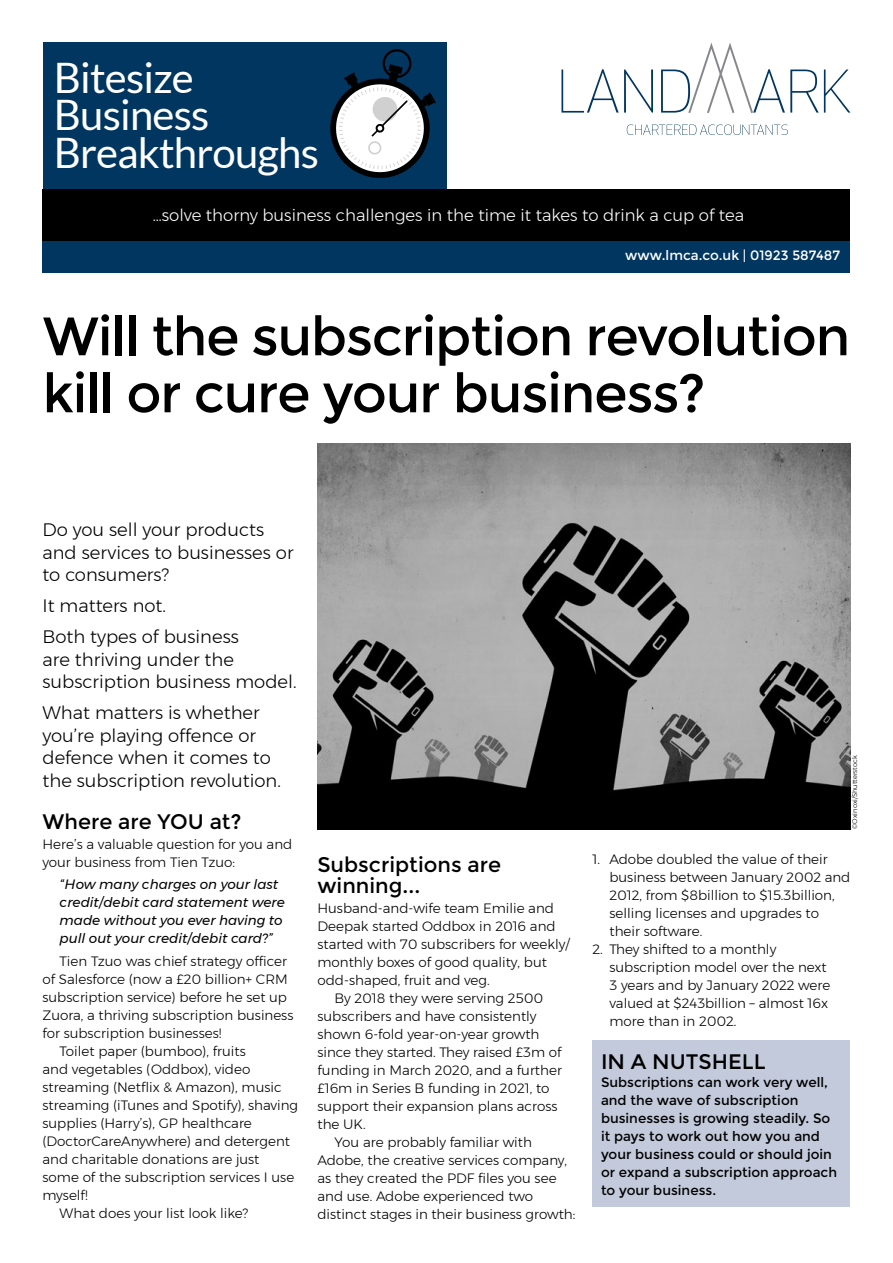
<style>
.page{position:relative;width:893px;height:1263px;background:#fff}
.page>*{position:absolute;margin:0;border:0;box-sizing:border-box;transform-origin:0 0}
.HEADING{font:54px/57px "Montserrat";letter-spacing:-.025em;color:#000}
.t1{font:42px/37.5px "Lato";letter-spacing:-.02em;color:#fff}
.SUBHEAD{font:21px/21px "Montserrat";color:#000}
.BOXED_HEADING{font:21px "Montserrat";color:#000}
.first_para{font:300 18px/22.5px "Montserrat";color:#000}
.t2{font:300 16.5px "Montserrat";color:#fff}
.body{font:300 13.5px/18px "Montserrat";color:#000}
.BOXED_PARAGRAPH{font:13.5px/18px "Montserrat";color:#000}
.QUOTE{font:italic 13.5px/18px "Montserrat";color:#000}
.t3{font:13.5px "Montserrat";color:#fff}
.PHOTO_CREDIT{font:300 6.75px "Montserrat";color:#000}
</style>
<div class="page">
<div style="left:43px;top:197px;width:807px;height:76px;background:#00365f"></div>
<div style="left:43px;top:43px;width:403px;height:181px;background:#00365f"></div>
<svg style="left:330px;top:49px;width:106px;height:129px"></svg>
<div style="left:43px;top:189px;width:807px;height:51px;background:#000"></div>
<svg style="left:561px;top:69px;width:92px;height:44px"></svg>
<svg style="left:627px;top:125px;width:161px;height:10px"></svg>
<svg style="left:661px;top:43px;width:189px;height:70px"></svg>
<div style="left:592px;top:1040px;width:258px;height:42px;background:#c3cadb"></div>
<div style="left:592px;top:1065px;width:258px;height:141px;background:#c3cadb"></div>
<img style="left:317px;top:443px;width:533px;height:387px">
<h2 class="t1" style="left:54px;top:58px;width:267px">Bitesize<br>Business<br>Breakthroughs</h2>
<p class="t2" style="left:153px;top:203px;width:593px">…solve thorny business challenges in the time it takes to drink a cup of tea</p>
<p class="t3" style="left:625px;top:248px;width:216px">www.lmca.co.uk | 01923 587487</p>
<p class="HEADING" style="left:43px;top:308px;width:809px">Will the subscription revolution kill or cure your business?</p>
<p class="first_para" style="left:43px;top:518px;width:253px">Do you sell your products and services to businesses or to consumers?</p>
<p class="first_para" style="left:43px;top:594px;width:125px">It matters not.</p>
<p class="first_para" style="left:43px;top:625px;width:256px">Both types of business<br>are thriving under the subscription business model.</p>
<p class="first_para" style="left:43px;top:701px;width:240px">What matters is whether you’re playing offence or defence when it comes to the subscription revolution.</p>
<p class="SUBHEAD" style="left:43px;top:811px;width:200px">Where are YOU at?</p>
<p class="body" style="left:43px;top:835px;width:251px">Here’s a valuable question for you and your business from Tien Tzuo:</p>
<p class="QUOTE" style="left:60px;top:875px;width:227px">“How many charges on your last credit/debit card statement were made without you ever having to pull out your credit/debit card?”</p>
<p class="body" style="left:43px;top:952px;width:252px;text-indent:17px">Tien Tzuo was chief strategy officer of Salesforce (now a £20 billion+ CRM subscription service) before he set up Zuora, a thriving subscription business for subscription businesses!</p>
<p class="body" style="left:43px;top:1042px;width:257px;text-indent:17px">Toilet paper (bumboo), fruits<br>and vegetables (Oddbox), video streaming (Netflix &amp; Amazon), music streaming (iTunes and Spotify), shaving supplies (Harry’s), GP healthcare (DoctorCareAnywhere) and detergent and charitable donations are just some of the subscription services I use myself!</p>
<p class="body" style="left:60px;top:1204px;width:190px">What does your list look like?</p>
<p class="SUBHEAD" style="left:317px;top:854px;width:185px">Subscriptions are winning...</p>
<p class="body" style="left:317px;top:899px;width:254px">Husband-and-wife team Emilie and Deepak started Oddbox in 2016 and started with 70 subscribers for weekly/ monthly boxes of good quality, but odd-shaped, fruit and veg.</p>
<p class="body" style="left:317px;top:989px;width:246px;text-indent:17px">By 2018 they were serving 2500 subscribers and have consistently shown 6-fold year-on-year growth since they started. They raised £3m of funding in March 2020, and a further £16m in Series B funding in 2021, to support their expansion plans across the UK.</p>
<p class="body" style="left:317px;top:1133px;width:259px;text-indent:17px">You are probably familiar with Adobe, the creative services company, as they created the PDF files you see and use. Adobe experienced two distinct stages in their business growth:</p>
<p class="PHOTO_CREDIT" style="left:849px;top:829px;width:75px;rotate:-90deg">©Oxinoxi/Shutterstock</p>
<p class="body" style="left:609px;top:850px;width:242px;text-indent:-17px">1. Adobe doubled the value of their business between January 2002 and<br>2012, from $8billion to $15.3billion, selling licenses and upgrades to their software.</p>
<p class="body" style="left:609px;top:940px;width:222px;text-indent:-17px">2. They shifted to a monthly subscription model over the next<br>3 years and by January 2022 were valued at $243billion – almost 16x more than in 2002.</p>
<p class="BOXED_HEADING" style="left:601px;top:1049px;width:166px">IN A NUTSHELL</p>
<p class="BOXED_PARAGRAPH" style="left:601px;top:1073px;width:238px">Subscriptions can work very well, and the wave of subscription businesses is growing steadily. So it pays to work out how you and your business could or should join or expand a subscription approach to your business.</p>
</div>
